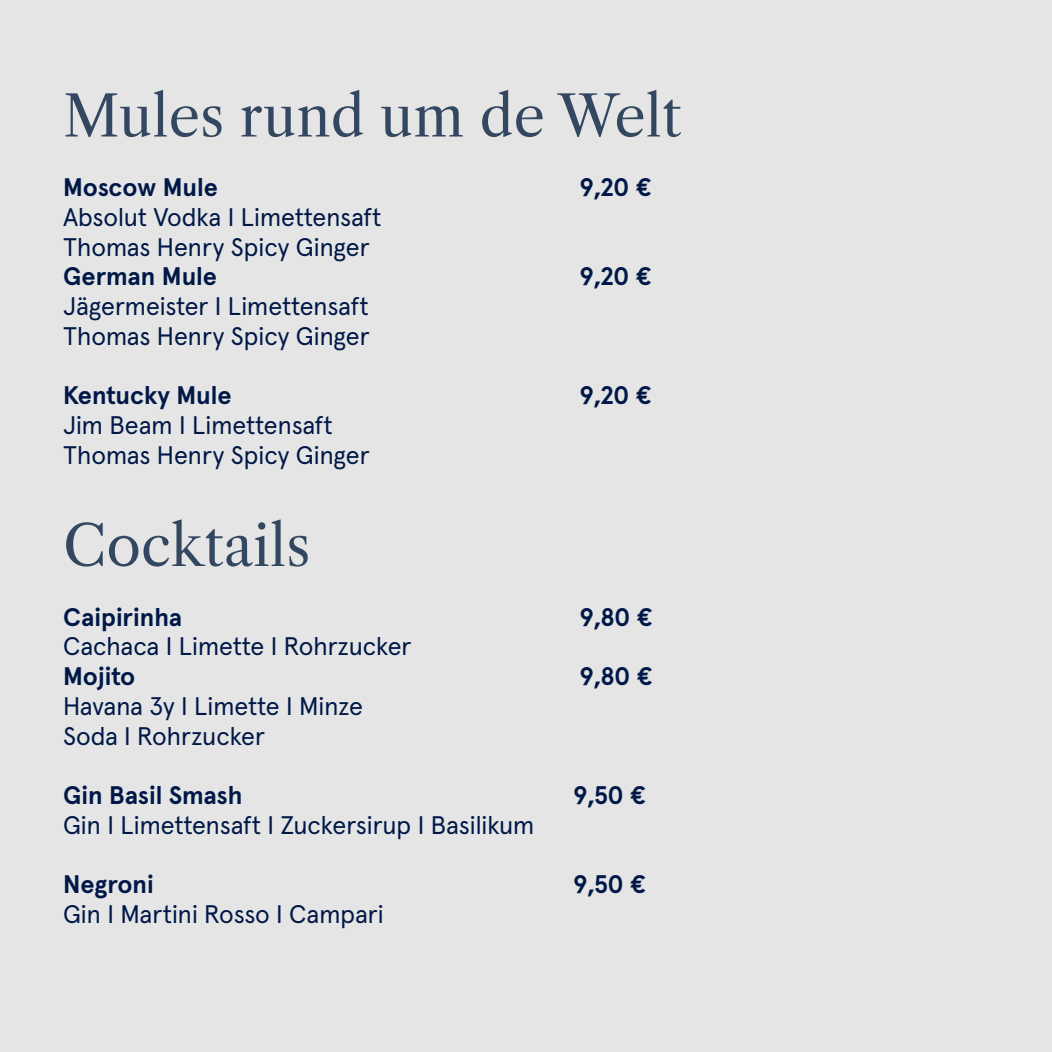
<style>
.page{position:relative;width:1052px;height:1052px;background:#e4e5e4}
.page>*{position:absolute;margin:0;border:0;box-sizing:border-box;transform-origin:0 0}
.t1{font:56px "Libre Caslon Text";color:#334761}
.t2{font:25.38px/29.8px "Apercu Pro";color:#001848}
.t3{font:700 25.38px "Apercu Pro";color:#001848}
</style>
<div class="page">
<h1 class="t1" style="left:63px;top:82px;width:620px">Mules rund um de Welt</h1>
<p class="t3" style="left:63px;top:167px;width:157px">Moscow Mule</p>
<p class="t3" style="left:580px;top:167px;width:74px">9,20 €</p>
<p class="t2" style="left:63px;top:200px;width:320px">Absolut Vodka I Limettensaft<br>Thomas Henry Spicy Ginger</p>
<p class="t3" style="left:63px;top:257px;width:156px">German Mule</p>
<p class="t3" style="left:580px;top:257px;width:74px">9,20 €</p>
<p class="t2" style="left:63px;top:289px;width:308px">Jägermeister I Limettensaft<br>Thomas Henry Spicy Ginger</p>
<p class="t3" style="left:63px;top:376px;width:170px">Kentucky Mule</p>
<p class="t3" style="left:580px;top:376px;width:74px">9,20 €</p>
<p class="t2" style="left:63px;top:408px;width:308px">Jim Beam I Limettensaft<br>Thomas Henry Spicy Ginger</p>
<h1 class="t1" style="left:63px;top:511px;width:249px">Cocktails</h1>
<p class="t3" style="left:63px;top:597px;width:121px">Caipirinha</p>
<p class="t3" style="left:580px;top:597px;width:75px">9,80 €</p>
<p class="t2" style="left:63px;top:629px;width:350px">Cachaca I Limette I Rohrzucker</p>
<p class="t3" style="left:63px;top:656px;width:74px">Mojito</p>
<p class="t3" style="left:580px;top:656px;width:75px">9,80 €</p>
<p class="t2" style="left:63px;top:689px;width:302px">Havana 3y I Limette I Minze<br>Soda I Rohrzucker</p>
<p class="t3" style="left:63px;top:775px;width:181px">Gin Basil Smash</p>
<p class="t3" style="left:573px;top:775px;width:74px">9,50 €</p>
<p class="t2" style="left:63px;top:808px;width:473px">Gin I Limettensaft I Zuckersirup I Basilikum</p>
<p class="t3" style="left:63px;top:864px;width:92px">Negroni</p>
<p class="t3" style="left:573px;top:864px;width:74px">9,50 €</p>
<p class="t2" style="left:63px;top:897px;width:322px">Gin I Martini Rosso I Campari</p>
</div>
